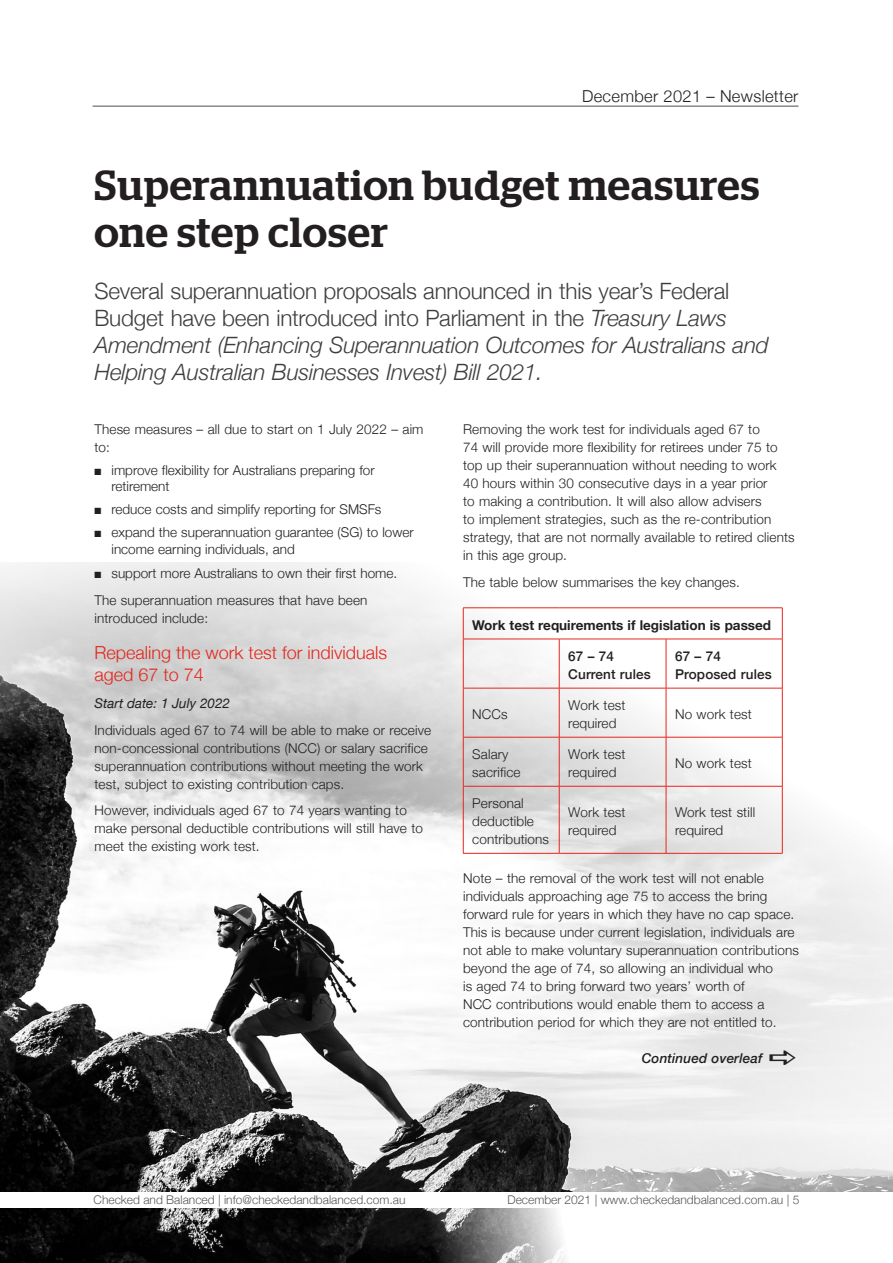
<style>
.page{position:relative;width:893px;height:1263px;background:#fff}
.page>*{position:absolute;margin:0;border:0;box-sizing:border-box;transform-origin:0 0}
.t1{font:500 42px/46.5px "Stag";letter-spacing:.025em;color:#231f20}
.t2{font:italic 300 22.5px/27px "Helvetica Neue";letter-spacing:-.01em;color:#3e3e3f}
.t3{font:300 18px/21.6px "Helvetica Neue";color:#e5261b}
.t4{font:300 16.5px "Helvetica Neue";letter-spacing:.02em;color:#231f20}
.t5{font:300 13.5px/18px "Helvetica Neue";letter-spacing:.01em;color:#231f20}
.t6{font:700 13.5px "Helvetica Neue";color:#231f20}
.t7{font:500 13.5px/18px "Helvetica Neue";letter-spacing:.01em;color:#231f20}
.t8{font:italic 13.5px "Helvetica Neue";color:#231f20}
.t9{font:italic 500 13.5px "Helvetica Neue";letter-spacing:.01em;color:#231f20}
.t10{font:300 12px "Helvetica Neue";color:#57585a}
.s1{font-style:normal}
</style>
<div class="page">
<hr style="left:93px;top:106px;width:705px;height:1px;background:#231f20">
<img style="left:0;top:1209px;width:566px;height:54px">
<img style="left:0;top:562px;width:893px;height:629px">
<hr style="left:463px;top:607px;width:96px;height:1px;background:#e5261b">
<hr style="left:463px;top:608px;width:1px;height:31px;background:#e5261b">
<hr style="left:559px;top:607px;width:107px;height:1px;background:#e5261b">
<hr style="left:666px;top:607px;width:116px;height:1px;background:#e5261b">
<hr style="left:782px;top:608px;width:1px;height:31px;background:#e5261b">
<hr style="left:463px;top:639px;width:96px;height:1px;background:#e5261b">
<hr style="left:463px;top:639px;width:1px;height:49px;background:#e5261b">
<hr style="left:559px;top:639px;width:107px;height:1px;background:#e5261b">
<hr style="left:559px;top:639px;width:1px;height:49px;background:#e5261b">
<hr style="left:666px;top:639px;width:116px;height:1px;background:#e5261b">
<hr style="left:666px;top:639px;width:1px;height:49px;background:#e5261b">
<hr style="left:782px;top:639px;width:1px;height:49px;background:#e5261b">
<hr style="left:463px;top:688px;width:96px;height:1px;background:#e5261b">
<hr style="left:463px;top:688px;width:1px;height:49px;background:#e5261b">
<hr style="left:559px;top:688px;width:107px;height:1px;background:#e5261b">
<hr style="left:559px;top:688px;width:1px;height:49px;background:#e5261b">
<hr style="left:666px;top:688px;width:116px;height:1px;background:#e5261b">
<hr style="left:666px;top:688px;width:1px;height:49px;background:#e5261b">
<hr style="left:782px;top:688px;width:1px;height:49px;background:#e5261b">
<hr style="left:463px;top:737px;width:96px;height:1px;background:#e5261b">
<hr style="left:463px;top:737px;width:1px;height:49px;background:#e5261b">
<hr style="left:559px;top:737px;width:107px;height:1px;background:#e5261b">
<hr style="left:559px;top:737px;width:1px;height:49px;background:#e5261b">
<hr style="left:666px;top:737px;width:116px;height:1px;background:#e5261b">
<hr style="left:666px;top:737px;width:1px;height:49px;background:#e5261b">
<hr style="left:782px;top:737px;width:1px;height:49px;background:#e5261b">
<hr style="left:463px;top:786px;width:96px;height:1px;background:#e5261b">
<hr style="left:463px;top:786px;width:1px;height:67px;background:#e5261b">
<hr style="left:559px;top:786px;width:107px;height:1px;background:#e5261b">
<hr style="left:559px;top:786px;width:1px;height:67px;background:#e5261b">
<hr style="left:666px;top:786px;width:116px;height:1px;background:#e5261b">
<hr style="left:666px;top:786px;width:1px;height:67px;background:#e5261b">
<hr style="left:782px;top:786px;width:1px;height:67px;background:#e5261b">
<hr style="left:463px;top:853px;width:96px;height:1px;background:#e5261b">
<hr style="left:559px;top:853px;width:107px;height:1px;background:#e5261b">
<hr style="left:666px;top:853px;width:116px;height:1px;background:#e5261b">
<svg style="left:770px;top:1051px;width:26px;height:14px"></svg>
<p class="t4" style="left:582px;top:83px;width:218px">December 2021 – Newsletter</p>
<h1 class="t1" style="left:94px;top:162px;width:666px">Superannuation budget measures one step closer</h1>
<p class="t2" style="left:94px;top:276px;width:676px"><span class="s1">Several superannuation proposals announced in this year’s Federal Budget have been introduced into Parliament in the</span> Treasury Laws Amendment (Enhancing Superannuation Outcomes for Australians and Helping Australian Businesses Invest) Bill 2021.</p>
<p class="t5" style="left:94px;top:419px;width:331px">These measures – all due to start on 1 July 2022 – aim to:</p>
<p class="t5" style="left:112px;top:461px;width:265px;line-height:16.5px;text-indent:-17px">■ improve flexibility for Australians preparing for retirement</p>
<p class="t5" style="left:95px;top:499px;width:288px">■ reduce costs and simplify reporting for SMSFs</p>
<p class="t5" style="left:112px;top:523px;width:304px;line-height:16.5px;text-indent:-17px">■ expand the superannuation guarantee (SG) to lower income earning individuals, and</p>
<p class="t5" style="left:94px;top:559px;width:304px;line-height:26.5px">■ support more Australians to own their first home.<br>The superannuation measures that have been</p>
<p class="t5" style="left:94px;top:608px;width:115px">introduced include:</p>
<h3 class="t3" style="left:94px;top:641px;width:294px">Repealing the work test for individuals aged 67 to 74</h3>
<p class="t8" style="left:94px;top:694px;width:137px">Start date: 1 July 2022</p>
<p class="t5" style="left:94px;top:720px;width:338px">Individuals aged 67 to 74 will be able to make or receive non-concessional contributions (NCC) or salary sacrifice superannuation contributions without meeting the work test, subject to existing contribution caps.</p>
<p class="t5" style="left:94px;top:801px;width:330px">However, individuals aged 67 to 74 years wanting to make personal deductible contributions will still have to meet the existing work test.</p>
<p class="t5" style="left:463px;top:419px;width:333px">Removing the work test for individuals aged 67 to<br>74 will provide more flexibility for retirees under 75 to top up their superannuation without needing to work 40 hours within 30 consecutive days in a year prior<br>to making a contribution. It will also allow advisers<br>to implement strategies, such as the re-contribution strategy, that are not normally available to retired clients in this age group.</p>
<p class="t5" style="left:463px;top:572px;width:278px">The table below summarises the key changes.</p>
<p class="t6" style="left:472px;top:614px;width:300px">Work test requirements if legislation is passed</p>
<p class="t7" style="left:568px;top:646px;width:84px">67 – 74<br>Current rules</p>
<p class="t7" style="left:675px;top:646px;width:98px">67 – 74<br>Proposed rules</p>
<p class="t5" style="left:472px;top:704px;width:37px">NCCs</p>
<p class="t5" style="left:568px;top:695px;width:59px">Work test required</p>
<p class="t5" style="left:675px;top:704px;width:78px">No work test</p>
<p class="t5" style="left:472px;top:744px;width:50px">Salary sacrifice</p>
<p class="t5" style="left:568px;top:744px;width:59px">Work test required</p>
<p class="t5" style="left:675px;top:753px;width:78px">No work test</p>
<p class="t5" style="left:472px;top:793px;width:78px">Personal deductible contributions</p>
<p class="t5" style="left:568px;top:802px;width:59px">Work test required</p>
<p class="t5" style="left:675px;top:802px;width:82px">Work test still required</p>
<p class="t5" style="left:463px;top:869px;width:337px">Note – the removal of the work test will not enable individuals approaching age 75 to access the bring forward rule for years in which they have no cap space.<br>This is because under current legislation, individuals are not able to make voluntary superannuation contributions beyond the age of 74, so allowing an individual who<br>is aged 74 to bring forward two years’ worth of<br>NCC contributions would enable them to access a contribution period for which they are not entitled to.</p>
<p class="t9" style="left:642px;top:1047px;width:122px">Continued overleaf</p>
<p class="t10" style="left:94px;top:1190px;width:313px">Checked and Balanced | info@checkedandbalanced.com.au</p>
<p class="t10" style="left:507px;top:1190px;width:293px">December 2021 | www.checkedandbalanced.com.au | 5</p>
</div>
